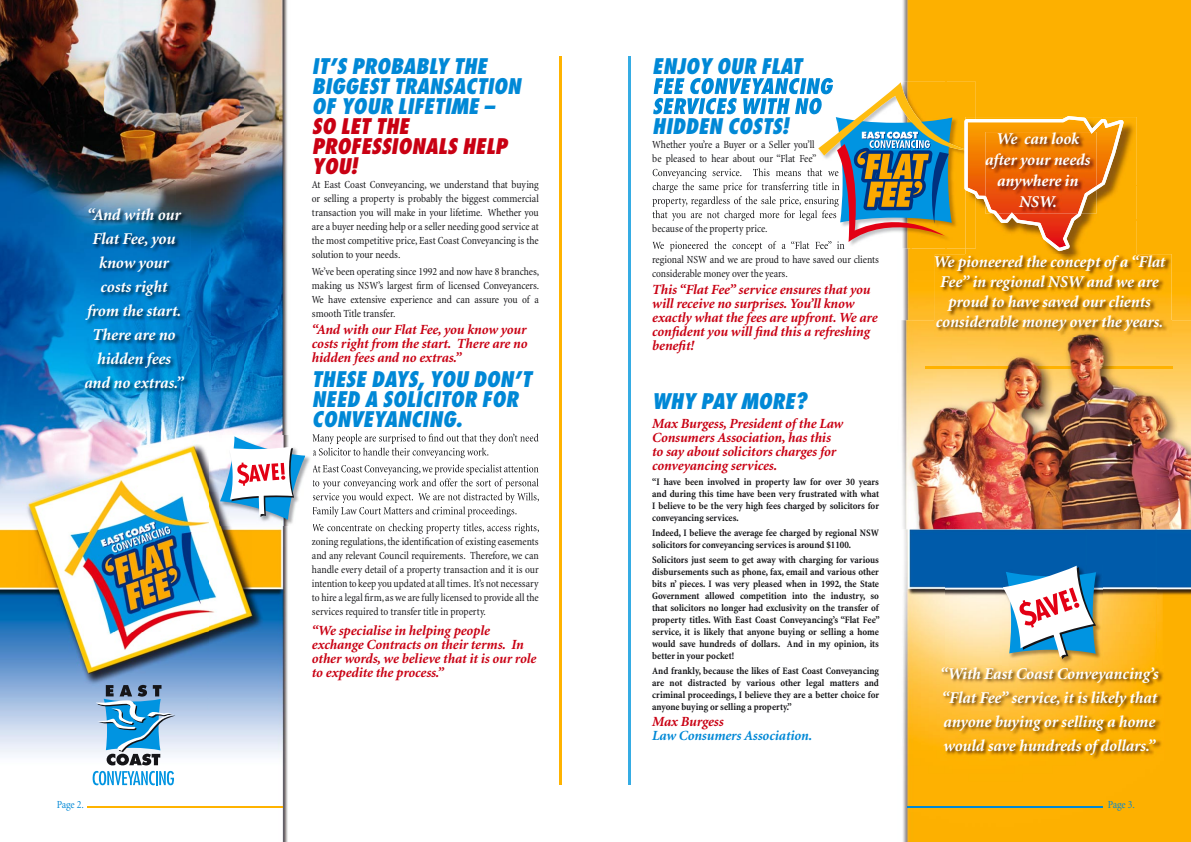
<style>
.page{position:relative;width:1191px;height:842px;background:#fff}
.page>*{position:absolute;margin:0;border:0;box-sizing:border-box;transform-origin:0 0}
.t1{font:italic 800 condensed 21px/20px "Futura Std";color:#0088d6}
.t2{font:italic 800 condensed 21px/20px "Futura Std";color:#c90013}
.t3{font:italic 700 16.5px/24px "Minion";letter-spacing:-.01em;color:#fff;text-align:center}
.t4{font:italic 700 14px/14px "Minion";letter-spacing:-.01em;color:#c90013}
.t5{font:italic 700 14px "Minion";letter-spacing:-.01em;color:#0088d6}
.t6{font:condensed 11px/14px "Minion";letter-spacing:-.005em;color:#151518;text-align:justify}
.t7{font:condensed 11px "Minion";letter-spacing:-.01em;color:#0088d6}
.t8{font:700 condensed 10px/12px "Minion";letter-spacing:-.005em;color:#151518;text-align:justify}
</style>
<div class="page">
<img style="left:430px;top:56px;width:366px;height:729px">
<img style="left:903px;top:529px;width:42px;height:313px">
<div style="left:945px;top:737px;width:246px;height:105px;background:#fdb100"></div>
<img style="left:1156px;top:529px;width:35px;height:208px">
<img style="left:945px;top:529px;width:70px;height:137px">
<img style="left:1015px;top:632px;width:141px;height:34px">
<img style="left:1086px;top:529px;width:70px;height:103px">
<div style="left:1015px;top:529px;width:71px;height:36px;background:#005baa"></div>
<img style="left:844px;top:248px;width:66px;height:72px">
<img style="left:910px;top:248px;width:35px;height:72px">
<div style="left:1156px;top:0;width:35px;height:320px;background:#fdb000"></div>
<img style="left:945px;top:248px;width:20px;height:6px">
<div style="left:1121px;top:0;width:35px;height:254px;background:#fdb000"></div>
<div style="left:946px;top:0;width:175px;height:116px;background:#fdb000"></div>
<img style="left:902px;top:0;width:44px;height:82px">
<img style="left:0;top:632px;width:288px;height:210px">
<img style="left:0;top:421px;width:210px;height:211px">
<img style="left:210px;top:491px;width:78px;height:141px">
<img style="left:210px;top:0;width:35px;height:491px">
<img style="left:281px;top:0;width:134px;height:448px">
<img style="left:245px;top:0;width:36px;height:431px">
<img style="left:0;top:0;width:105px;height:421px">
<img style="left:105px;top:386px;width:105px;height:35px">
<img style="left:175px;top:0;width:35px;height:386px">
<img style="left:105px;top:0;width:70px;height:208px">
<img style="left:312px;top:434px;width:227px;height:10px">
<img style="left:313px;top:448px;width:177px;height:10px">
<img style="left:313px;top:464px;width:226px;height:11px">
<img style="left:313px;top:478px;width:226px;height:11px">
<img style="left:313px;top:492px;width:226px;height:11px">
<img style="left:313px;top:506px;width:205px;height:11px">
<img style="left:313px;top:523px;width:226px;height:11px">
<img style="left:84px;top:208px;width:106px;height:186px">
<img style="left:219px;top:436px;width:93px;height:90px">
<svg style="left:216px;top:431px;width:90px;height:89px"></svg>
<svg style="left:96px;top:685px;width:79px;height:80px"></svg>
<svg style="left:93px;top:771px;width:81px;height:14px"></svg>
<img style="left:653px;top:78px;width:180px;height:16px">
<img style="left:653px;top:98px;width:165px;height:16px">
<img style="left:652px;top:168px;width:166px;height:11px">
<img style="left:652px;top:182px;width:166px;height:11px">
<img style="left:652px;top:196px;width:166px;height:11px">
<img style="left:652px;top:210px;width:165px;height:11px">
<img style="left:652px;top:241px;width:192px;height:10px">
<img style="left:823px;top:82px;width:152px;height:166px">
<img style="left:818px;top:168px;width:17px;height:11px">
<img style="left:818px;top:182px;width:17px;height:11px">
<img style="left:818px;top:196px;width:17px;height:11px">
<img style="left:822px;top:210px;width:13px;height:11px">
<img style="left:818px;top:241px;width:26px;height:7px">
<img style="left:818px;top:82px;width:146px;height:74px">
<svg style="left:835px;top:117px;width:117px;height:125px;background:#798e8d"></svg>
<img style="left:901px;top:320px;width:290px;height:209px">
<img style="left:925px;top:366px;width:247px;height:2px">
<img style="left:941px;top:666px;width:223px;height:94px">
<hr style="left:559px;top:57px;width:2px;height:728px;background:#ffb300">
<hr style="left:629px;top:57px;width:2px;height:728px;background:#35ace4">
<hr style="left:87px;top:807px;width:196px;height:1px;background:#ffb300">
<hr style="left:907px;top:807px;width:196px;height:1px;background:#0088d6">
<img style="left:965px;top:248px;width:68px;height:6px">
<img style="left:1033px;top:220px;width:103px;height:34px">
<img style="left:1123px;top:186px;width:13px;height:34px">
<img style="left:1123px;top:117px;width:13px;height:69px">
<img style="left:964px;top:116px;width:159px;height:132px">
<img style="left:1059px;top:120px;width:24px;height:129px">
<img style="left:935px;top:254px;width:236px;height:83px">
<img style="left:965px;top:254px;width:171px;height:10px">
<img style="left:985px;top:132px;width:111px;height:82px">
<img style="left:1002px;top:565px;width:100px;height:100px">
<svg style="left:1002px;top:566px;width:94px;height:93px"></svg>
<h2 class="t3" style="left:84px;top:204px;width:101px">“And with our<br>Flat Fee, you know your costs right from the start.<br>There are no hidden fees and no extras.”</h2>
<h1 class="t1" style="left:312px;top:57px;width:210px">IT’S PROBABLY THE<br>BIGGEST TRANSACTION<br>OF YOUR LIFETIME –</h1>
<h1 class="t2" style="left:312px;top:117px;width:197px">SO LET THE<br>PROFESSIONALS HELP<br>YOU!</h1>
<p class="t6" style="left:312px;top:178px;width:228px">At East Coast Conveyancing, we understand that buying or selling a property is probably the biggest commercial transaction you will make in your lifetime. Whether you are a buyer needing help or a seller needing good service at the most competitive price, East Coast Conveyancing is the solution to your needs.</p>
<p class="t6" style="left:312px;top:265px;width:229px">We’ve been operating since 1992 and now have 8 branches, making us NSW’s largest firm of licensed Conveyancers.<br>We have extensive experience and can assure you of a smooth Title transfer.</p>
<p class="t4" style="left:312px;top:323px;width:217px;text-align:justify">“And with our Flat Fee, you know your costs right from the start. There are no hidden fees and no extras.”</p>
<h1 class="t1" style="left:312px;top:370px;width:221px">THESE DAYS, YOU DON’T<br>NEED A SOLICITOR FOR<br>CONVEYANCING.</h1>
<p class="t6" style="left:312px;top:535px;width:228px">zoning regulations, the identification of existing easements and any relevant Council requirements. Therefore, we can handle every detail of a property transaction and it is our intention to keep you updated at all times. It’s not necessary to hire a legal firm, as we are fully licensed to provide all the services required to transfer title in property.</p>
<p class="t4" style="left:312px;top:624px;width:226px">“We specialise in helping people exchange Contracts on their terms. In other words, we believe that it is our role to expedite the process.”</p>
<h1 class="t1" style="left:652px;top:57px;width:151px">ENJOY OUR FLAT</h1>
<h1 class="t1" style="left:652px;top:117px;width:138px">HIDDEN COSTS!</h1>
<p class="t6" style="left:652px;top:138px;width:166px">Whether you’re a Buyer or a Seller you’ll be pleased to hear about our “Flat Fee”</p>
<p class="t6" style="left:652px;top:222px;width:117px">because of the property price.</p>
<p class="t6" style="left:652px;top:253px;width:228px">regional NSW and we are proud to have saved our clients considerable money over the years.</p>
<p class="t4" style="left:652px;top:283px;width:227px">This “Flat Fee” service ensures that you will receive no surprises. You’ll know exactly what the fees are upfront. We are confident you will find this a refreshing benefit!</p>
<h1 class="t1" style="left:652px;top:391px;width:156px">WHY PAY MORE?</h1>
<p class="t4" style="left:652px;top:417px;width:192px">Max Burgess, President of the Law<br>Consumers Association, has this to say about solicitors charges for conveyancing services.</p>
<p class="t8" style="left:652px;top:476px;width:228px">“I have been involved in property law for over 30 years and during this time have been very frustrated with what I believe to be the very high fees charged by solicitors for conveyancing services.</p>
<p class="t8" style="left:652px;top:527px;width:228px">Indeed, I believe the average fee charged by regional NSW solicitors for conveyancing services is around $1100.</p>
<p class="t8" style="left:652px;top:554px;width:229px">Solicitors just seem to get away with charging for various disbursements such as phone, fax, email and various other bits n’ pieces. I was very pleased when in 1992, the State Government allowed competition into the industry, so that solicitors no longer had exclusivity on the transfer of property titles. With East Coast Conveyancing’s “Flat Fee” service, it is likely that anyone buying or selling a home would save hundreds of dollars. And in my opinion, its better in your pocket!</p>
<p class="t8" style="left:652px;top:664px;width:228px">And frankly, because the likes of East Coast Conveyancing are not distracted by various other legal matters and criminal proceedings, I believe they are a better choice for anyone buying or selling a property.”</p>
<p class="t4" style="left:652px;top:715px;width:73px">Max Burgess</p>
<p class="t5" style="left:652px;top:729px;width:162px">Law Consumers Association.</p>
<h2 class="t3" style="left:985px;top:129px;width:107px;line-height:21px">We can look after your needs anywhere in<br>NSW.</h2>
<h2 class="t3" style="left:933px;top:252px;width:233px;line-height:20px">We pioneered the concept of a “Flat<br>Fee” in regional NSW and we are proud to have saved our clients considerable money over the years.</h2>
<h2 class="t3" style="left:940px;top:662px;width:220px;text-align:left">“With East Coast Conveyancing’s “Flat Fee” service, it is likely that anyone buying or selling a home would save hundreds of dollars.”</h2>
<p class="t7" style="left:57px;top:798px;width:29px">Page 2.</p>
<p class="t7" style="left:1107px;top:798px;width:29px">Page 3.</p>
</div>
